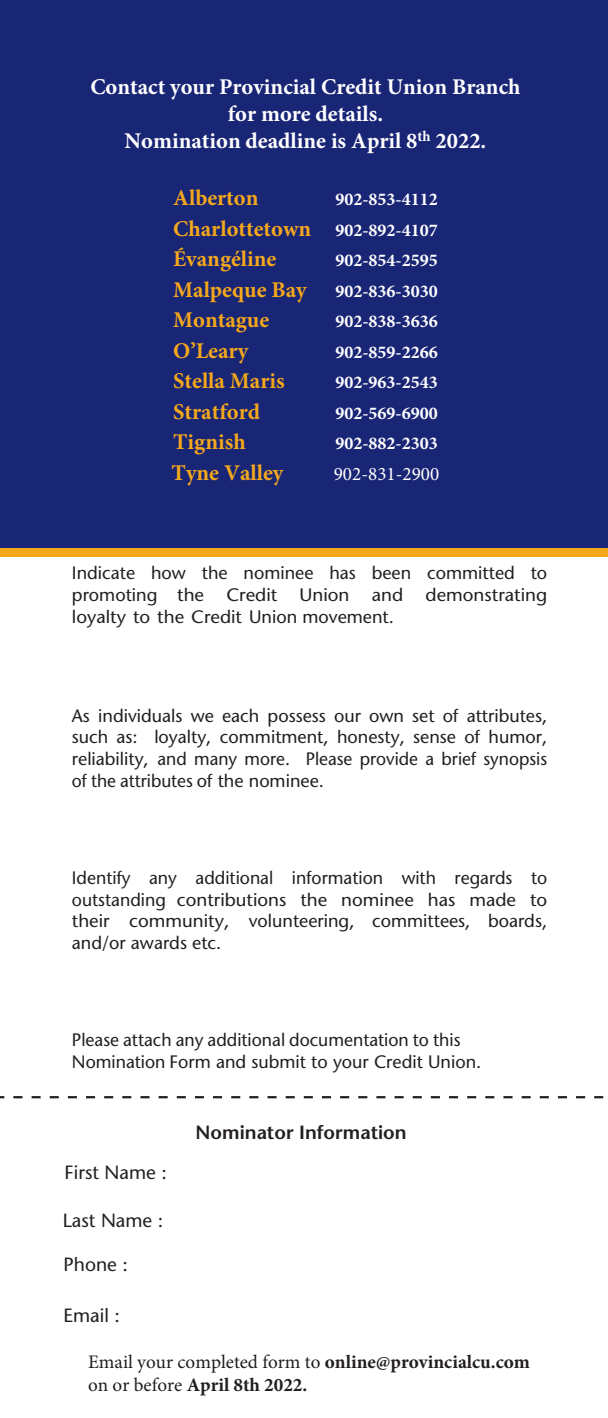
<style>
.page{position:relative;width:608px;height:1418px;background:#fff}
.page>*{position:absolute;margin:0;border:0;box-sizing:border-box;transform-origin:0 0}
.t1{font:700 22.5px/30.6px "Minion Pro";color:#f5a81c}
.t2{font:700 22.5px/27px "Minion Pro";color:#fff;text-align:center}
.t3{font:700 19.12px/22.9px "Minion Pro";color:#221e1f}
.t4{font:19.12px "Stone Sans";color:#231f20}
.t5{font:600 19.12px "Stone Sans";color:#231f20}
.t6{font:19.12px "Minion Pro";color:#fff}
.t7{font:18px/21.6px "Stone Sans";color:#231f20;text-align:justify}
.t8{font:700 18px "Minion Pro";color:#fff}
.s1{font-size:18px;color:#fff}
.s2{font-weight:400}
</style>
<div class="page">
<div style="left:0;top:0;width:608px;height:550px;background:#192575"></div>
<svg style="left:0;top:1096px;width:603px;height:2px"></svg>
<div style="left:0;top:548px;width:608px;height:8px;background:#f5a81c"></div>
<p class="t2" style="left:90px;top:73px;width:431px">Contact your Provincial Credit Union Branch for more details.<br>Nomination deadline is April 8<sup>th</sup> 2022.</p>
<p class="t1" style="left:173px;top:182px;width:87px">Alberton</p>
<p class="t8" style="left:335px;top:187px;width:104px">902-853-4112</p>
<p class="t1" style="left:173px;top:213px;width:266px">Charlottetown <span class="s1">902-892-4107<br></span>Évangéline</p>
<p class="t8" style="left:335px;top:248px;width:104px">902-854-2595</p>
<p class="t1" style="left:173px;top:274px;width:135px">Malpeque Bay</p>
<p class="t8" style="left:335px;top:278px;width:104px">902-836-3030</p>
<p class="t1" style="left:173px;top:304px;width:98px">Montague</p>
<p class="t8" style="left:335px;top:309px;width:104px">902-838-3636</p>
<p class="t1" style="left:173px;top:335px;width:76px">O’Leary</p>
<p class="t8" style="left:335px;top:339px;width:104px">902-859-2266</p>
<p class="t1" style="left:173px;top:365px;width:113px">Stella Maris</p>
<p class="t8" style="left:335px;top:370px;width:104px">902-963-2543</p>
<p class="t1" style="left:173px;top:396px;width:88px">Stratford</p>
<p class="t8" style="left:335px;top:400px;width:104px">902-569-6900</p>
<p class="t1" style="left:173px;top:426px;width:74px">Tignish</p>
<p class="t8" style="left:335px;top:431px;width:104px">902-882-2303</p>
<p class="t1" style="left:172px;top:457px;width:113px">Tyne Valley</p>
<p class="t6" style="left:334px;top:461px;width:107px">902-831-2900</p>
<p class="t7" style="left:72px;top:562px;width:476px">Indicate how the nominee has been committed to promoting the Credit Union and demonstrating loyalty to the Credit Union movement.</p>
<p class="t7" style="left:72px;top:704px;width:476px">As individuals we each possess our own set of attributes, such as: loyalty, commitment, honesty, sense of humor, reliability, and many more. Please provide a brief synopsis of the attributes of the nominee.</p>
<p class="t7" style="left:72px;top:866px;width:476px">Identify any additional information with regards to outstanding contributions the nominee has made to their community, volunteering, committees, boards, and/or awards etc.</p>
<p class="t7" style="left:72px;top:1028px;width:411px">Please attach any additional documentation to this<br>Nomination Form and submit to your Credit Union.</p>
<p class="t4" style="left:65px;top:1161px;width:104px">First Name :</p>
<p class="t4" style="left:63px;top:1208px;width:102px">Last Name :</p>
<p class="t4" style="left:64px;top:1252px;width:66px">Phone :</p>
<p class="t4" style="left:64px;top:1303px;width:58px">Email :</p>
<p class="t5" style="left:195px;top:1120px;width:212px">Nominator Information</p>
<p class="t3" style="left:88px;top:1350px;width:443px"><span class="s2">Email your completed form to</span> online@provincialcu.com <span class="s2">on or before</span> April 8th 2022.</p>
</div>
